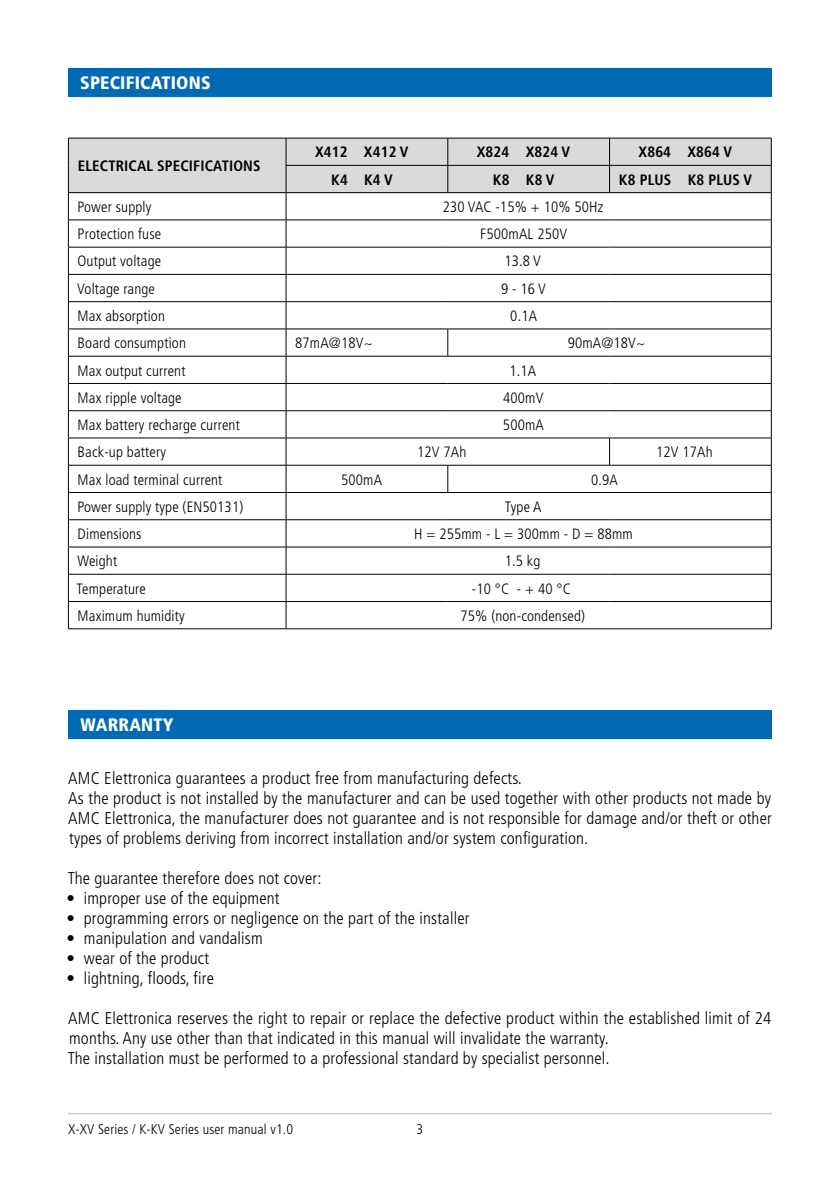
<style>
.page{position:relative;width:840px;height:1191px;background:#fff}
.page>*{position:absolute;margin:0;border:0;box-sizing:border-box;transform-origin:0 0}
.t1{font:900 condensed 18px "Frutiger LT Std";letter-spacing:.01em;color:#fff}
.t2{font:300 condensed 17px/20px "Frutiger LT Std";letter-spacing:.01em;color:#000}
.t3{font:300 condensed 15px "Frutiger LT Std";letter-spacing:.01em;color:#000}
.t4{font:700 condensed 15px "Frutiger LT Std";letter-spacing:.01em;color:#000}
.t5{font:300 condensed 14px "Frutiger LT Std";letter-spacing:.01em;color:#000}
</style>
<div class="page">
<hr style="left:68px;top:1113px;width:703px;height:1px;background:#bcbcbc">
<hr style="left:68px;top:628px;width:218px;height:1px;background:#000">
<hr style="left:286px;top:628px;width:161px;height:1px;background:#000">
<hr style="left:447px;top:628px;width:162px;height:1px;background:#000">
<hr style="left:609px;top:628px;width:162px;height:1px;background:#000">
<svg style="left:68px;top:138px;width:703px;height:490px"></svg>
<hr style="left:68px;top:192px;width:218px;height:1px;background:#000">
<hr style="left:286px;top:192px;width:161px;height:1px;background:#000">
<hr style="left:447px;top:192px;width:162px;height:1px;background:#000">
<hr style="left:609px;top:192px;width:162px;height:1px;background:#000">
<div style="left:68px;top:68px;width:703px;height:28px;background:#006ab4"></div>
<div style="left:68px;top:710px;width:703px;height:28px;background:#006ab4"></div>
<p class="t1" style="left:80px;top:72px;width:132px">SPECIFICATIONS</p>
<p class="t4" style="left:78px;top:157px;width:184px">ELECTRICAL SPECIFICATIONS</p>
<p class="t4" style="left:315px;top:143px;width:95px">X412 X412 V</p>
<p class="t4" style="left:476px;top:143px;width:95px">X824 X824 V</p>
<p class="t4" style="left:638px;top:143px;width:95px">X864 X864 V</p>
<p class="t4" style="left:331px;top:170px;width:63px">K4 K4 V</p>
<p class="t4" style="left:492px;top:170px;width:63px">K8 K8 V</p>
<p class="t4" style="left:618px;top:170px;width:134px">K8 PLUS K8 PLUS V</p>
<p class="t3" style="left:78px;top:198px;width:75px">Power supply</p>
<p class="t3" style="left:442px;top:198px;width:162px">230 VAC -15% + 10% 50Hz</p>
<p class="t3" style="left:78px;top:225px;width:85px">Protection fuse</p>
<p class="t3" style="left:480px;top:225px;width:88px">F500mAL 250V</p>
<p class="t3" style="left:77px;top:253px;width:85px">Output voltage</p>
<p class="t3" style="left:504px;top:253px;width:38px">13.8 V</p>
<p class="t3" style="left:77px;top:280px;width:79px">Voltage range</p>
<p class="t3" style="left:501px;top:280px;width:46px">9 - 16 V</p>
<p class="t3" style="left:78px;top:307px;width:89px">Max absorption</p>
<p class="t3" style="left:510px;top:307px;width:28px">0.1A</p>
<p class="t3" style="left:78px;top:334px;width:110px">Board consumption</p>
<p class="t3" style="left:295px;top:334px;width:79px">87mA@18V~</p>
<p class="t3" style="left:567px;top:334px;width:79px">90mA@18V~</p>
<p class="t3" style="left:78px;top:362px;width:109px">Max output current</p>
<p class="t3" style="left:509px;top:362px;width:28px">1.1A</p>
<p class="t3" style="left:78px;top:389px;width:105px">Max ripple voltage</p>
<p class="t3" style="left:503px;top:389px;width:42px">400mV</p>
<p class="t3" style="left:78px;top:416px;width:164px">Max battery recharge current</p>
<p class="t3" style="left:502px;top:416px;width:42px">500mA</p>
<p class="t3" style="left:78px;top:443px;width:90px">Back-up battery</p>
<p class="t3" style="left:417px;top:443px;width:51px">12V 7Ah</p>
<p class="t3" style="left:655px;top:443px;width:58px">12V 17Ah</p>
<p class="t3" style="left:78px;top:471px;width:146px">Max load terminal current</p>
<p class="t3" style="left:341px;top:471px;width:42px">500mA</p>
<p class="t3" style="left:591px;top:471px;width:28px">0.9A</p>
<p class="t3" style="left:78px;top:498px;width:167px">Power supply type (EN50131)</p>
<p class="t3" style="left:504px;top:498px;width:38px">Type A</p>
<p class="t3" style="left:78px;top:525px;width:65px">Dimensions</p>
<p class="t3" style="left:414px;top:525px;width:220px">H = 255mm - L = 300mm - D = 88mm</p>
<p class="t3" style="left:77px;top:552px;width:41px">Weight</p>
<p class="t3" style="left:504px;top:552px;width:37px">1.5 kg</p>
<p class="t3" style="left:76px;top:580px;width:71px">Temperature</p>
<p class="t3" style="left:471px;top:580px;width:100px">-10 °C - + 40 °C</p>
<p class="t3" style="left:78px;top:607px;width:108px">Maximum humidity</p>
<p class="t3" style="left:460px;top:607px;width:126px">75% (non-condensed)</p>
<p class="t1" style="left:81px;top:714px;width:94px">WARRANTY</p>
<p class="t2" style="left:68px;top:768px;width:704px">AMC Elettronica guarantees a product free from manufacturing defects.<br>As the product is not installed by the manufacturer and can be used together with other products not made by AMC Elettronica, the manufacturer does not guarantee and is not responsible for damage and/or theft or other types of problems deriving from incorrect installation and/or system configuration.</p>
<p class="t2" style="left:68px;top:868px;width:255px">The guarantee therefore does not cover:</p>
<p class="t2" style="left:67px;top:888px;width:214px">• improper use of the equipment</p>
<p class="t2" style="left:67px;top:908px;width:404px">• programming errors or negligence on the part of the installer</p>
<p class="t2" style="left:67px;top:928px;width:197px">• manipulation and vandalism</p>
<p class="t2" style="left:67px;top:948px;width:144px">• wear of the product</p>
<p class="t2" style="left:67px;top:968px;width:149px">• lightning, floods, fire</p>
<p class="t2" style="left:68px;top:1008px;width:704px">AMC Elettronica reserves the right to repair or replace the defective product within the established limit of 24 months. Any use other than that indicated in this manual will invalidate the warranty.<br>The installation must be performed to a professional standard by specialist personnel.</p>
<p class="t5" style="left:68px;top:1121px;width:226px">X-XV Series / K-KV Series user manual v1.0</p>
<p class="t5" style="left:416px;top:1121px;width:8px">3</p>
</div>
